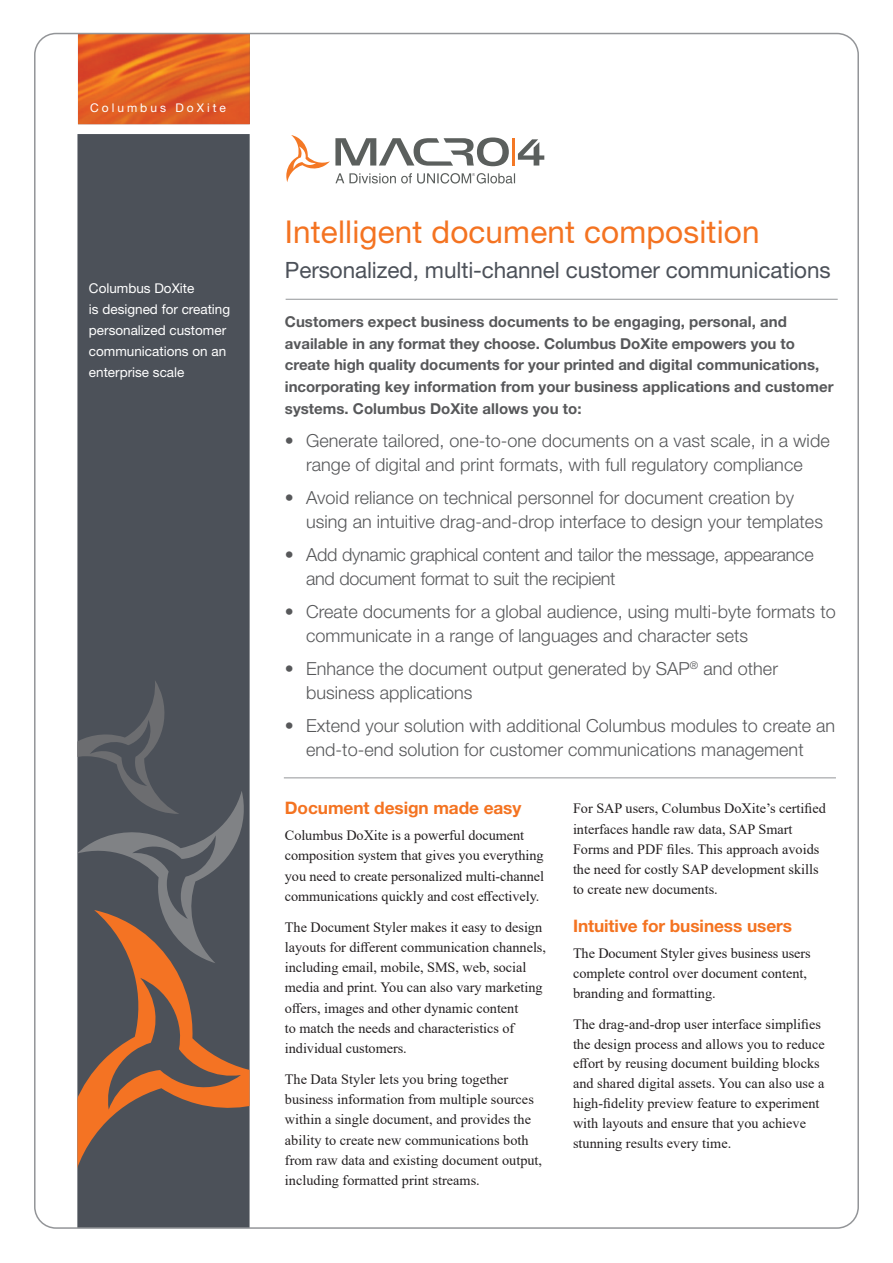
<style>
.page{position:relative;width:893px;height:1263px;background:#fff}
.page>*{position:absolute;margin:0;border:0;box-sizing:border-box;transform-origin:0 0}
.t1{font:31.5px "Helvetica Neue LT Std";letter-spacing:.005em;color:#f47321}
.t2{font:22.5px "Helvetica Neue LT Std";letter-spacing:-.005em;color:#4c5159}
.t3{font:300 18px/24px "Helvetica Neue LT Std";color:#57585a;text-align:center}
.t4{font:700 17.25px "Helvetica Neue LT Std";letter-spacing:-.005em;color:#f47321}
.t5{font:700 15px/21.8px "Helvetica Neue LT Std";color:#57585a}
.t6{font:14.25px/20.2px "Times New Roman";color:#231f20}
.t7{font:13.5px/21px "Helvetica Neue LT Std";color:#fff}
.t8{font:12px "Helvetica Neue LT Std";letter-spacing:.25em;color:#fff}
</style>
<div class="page">
<img style="left:78px;top:36px;width:172px;height:88px">
<div style="left:77px;top:134px;width:173px;height:1094px;background:#4c5159"></div>
<svg style="left:77px;top:910px;width:173px;height:279px"></svg>
<svg style="left:108px;top:978px;width:133px;height:132px"></svg>
<svg style="left:77px;top:680px;width:167px;height:283px"></svg>
<hr style="left:286px;top:299px;width:552px;height:1px;background:#939598">
<hr style="left:284px;top:777px;width:552px;height:1px;background:#939598">
<svg style="left:286px;top:135px;width:258px;height:49px"></svg>
<p class="t8" style="left:90px;top:100px;width:137px">Columbus DoXite</p>
<p class="t7" style="left:89px;top:278px;width:107px">Columbus DoXite</p>
<p class="t7" style="left:89px;top:299px;width:143px">is designed for creating personalized customer communications on an enterprise scale</p>
<p class="t1" style="left:285px;top:213px;width:476px">Intelligent document composition</p>
<p class="t2" style="left:285px;top:257px;width:547px">Personalized, multi-channel customer communications</p>
<p class="t5" style="left:285px;top:310px;width:503px">Customers expect business documents to be engaging, personal, and</p>
<p class="t5" style="left:285px;top:332px;width:550px">available in any format they choose. Columbus DoXite empowers you to create high quality documents for your printed and digital communications, incorporating key information from your business applications and customer systems. Columbus DoXite allows you to:</p>
<p class="t3" style="left:285px;top:428px;width:546px">• Generate tailored, one-to-one documents on a vast scale, in a wide range of digital and print formats, with full regulatory compliance</p>
<p class="t3" style="left:285px;top:485px;width:511px">• Avoid reliance on technical personnel for document creation by</p>
<p class="t3" style="left:306px;top:509px;width:518px">using an intuitive drag-and-drop interface to design your templates</p>
<p class="t3" style="left:306px;top:542px;width:509px;text-align:left;text-indent:-21px">• Add dynamic graphical content and tailor the message, appearance and document format to suit the recipient</p>
<p class="t3" style="left:306px;top:599px;width:531px;text-align:left;text-indent:-21px">• Create documents for a global audience, using multi-byte formats to communicate in a range of languages and character sets</p>
<p class="t3" style="left:285px;top:656px;width:495px">• Enhance the document output generated by SAP<sup>®</sup> and other</p>
<p class="t3" style="left:306px;top:680px;width:168px">business applications</p>
<p class="t3" style="left:285px;top:713px;width:552px">• Extend your solution with additional Columbus modules to create an end-to-end solution for customer communications management</p>
<p class="t4" style="left:285px;top:797px;width:238px">Document design made easy</p>
<p class="t6" style="left:285px;top:825px;width:261px">Columbus DoXite is a powerful document composition system that gives you everything you need to create personalized multi-channel communications quickly and cost effectively.</p>
<p class="t6" style="left:285px;top:916px;width:263px">The Document Styler makes it easy to design layouts for different communication channels, including email, mobile, SMS, web, social media and print. You can also vary marketing offers, images and other dynamic content<br>to match the needs and characteristics of individual customers.</p>
<p class="t6" style="left:285px;top:1068px;width:259px">The Data Styler lets you bring together business information from multiple sources within a single document, and provides the ability to create new communications both from raw data and existing document output, including formatted print streams.</p>
<p class="t6" style="left:573px;top:798px;width:254px">For SAP users, Columbus DoXite’s certified interfaces handle raw data, SAP Smart</p>
<p class="t6" style="left:573px;top:838px;width:248px">Forms and PDF files. This approach avoids the need for costly SAP development skills</p>
<p class="t6" style="left:573px;top:879px;width:146px">to create new documents.</p>
<p class="t4" style="left:573px;top:915px;width:221px">Intuitive for business users</p>
<p class="t6" style="left:573px;top:943px;width:239px">The Document Styler gives business users complete control over document content, branding and formatting.</p>
<p class="t6" style="left:573px;top:1013px;width:253px">The drag-and-drop user interface simplifies the design process and allows you to reduce effort by reusing document building blocks and shared digital assets. You can also use a high-fidelity preview feature to experiment with layouts and ensure that you achieve stunning results every time.</p>
</div>
